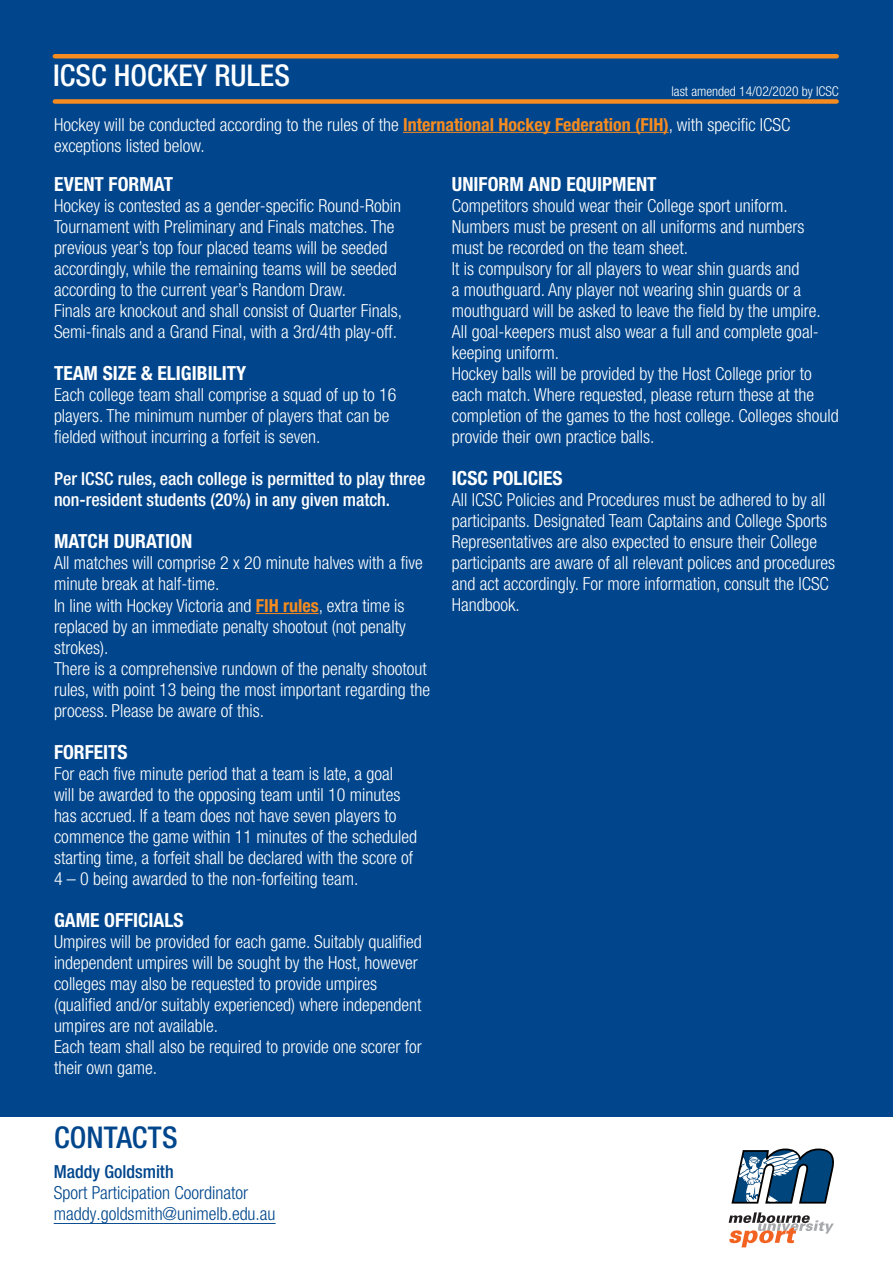
<style>
.page{position:relative;width:893px;height:1263px;background:#fff}
.page>*{position:absolute;margin:0;border:0;box-sizing:border-box;transform-origin:0 0}
.BODY{font:500 condensed 30px "Helvetica Neue LT Std";color:#fff}
.t1{font:500 condensed 30px "Helvetica Neue LT Std";letter-spacing:.005em;color:#01468c}
.BODY-2{font:700 condensed 19.5px "Helvetica Neue LT Std";color:#fff}
.t2{font:300 condensed 18px/21px "Helvetica Neue LT Std";color:#fff}
.t3{font:500 condensed 18px/21px "Helvetica Neue LT Std";color:#fff}
.t4{font:300 condensed 18px/21px "Helvetica Neue LT Std";color:#01468c}
.t5{font:300 condensed 13.5px "Helvetica Neue LT Std";color:#fff}
.s1{font-weight:700;color:#f68b1f}
.s2{font-weight:500}
</style>
<div class="page">
<div style="left:0;top:0;width:893px;height:1117px;background:#01468c"></div>
<div style="left:55px;top:54px;width:782px;height:5px;background:#f68b1f"></div>
<div style="left:55px;top:99px;width:782px;height:5px;background:#f68b1f"></div>
<hr style="left:256px;top:613px;width:63px;height:1px;background:#f68b1f">
<svg style="left:729px;top:1212px;width:105px;height:35px"></svg>
<svg style="left:731px;top:1148px;width:103px;height:55px"></svg>
<hr style="left:403px;top:132px;width:266px;height:1px;background:#f68b1f">
<hr style="left:54px;top:1223px;width:222px;height:1px;background:#01468c">
<p class="BODY" style="left:53px;top:58px;width:238px">ICSC HOCKEY RULES</p>
<p class="t5" style="left:671px;top:83px;width:169px">last amended 14/02/2020 by ICSC</p>
<p class="t2" style="left:54px;top:114px;width:738px">Hockey will be conducted according to the rules of the <span class="s1">International Hockey Federation (FIH)</span>, with specific ICSC exceptions listed below.</p>
<p class="BODY-2" style="left:54px;top:172px;width:121px">EVENT FORMAT</p>
<p class="t2" style="left:54px;top:195px;width:349px">Hockey is contested as a gender-specific Round-Robin Tournament with Preliminary and Finals matches. The previous year’s top four placed teams will be seeded accordingly, while the remaining teams will be seeded according to the current year’s Random Draw.</p>
<p class="t2" style="left:54px;top:300px;width:350px">Finals are knockout and shall consist of Quarter Finals,<br>Semi-finals and a Grand Final, with a 3rd/4th play-off.</p>
<p class="BODY-2" style="left:54px;top:361px;width:194px">TEAM SIZE &amp; ELIGIBILITY</p>
<p class="t2" style="left:54px;top:384px;width:344px">Each college team shall comprise a squad of up to 16 players. The minimum number of players that can be fielded without incurring a forfeit is seven.</p>
<p class="t3" style="left:54px;top:468px;width:373px">Per ICSC rules, each college is permitted to play three non-resident students (20%) in any given match.</p>
<p class="BODY-2" style="left:54px;top:529px;width:140px">MATCH DURATION</p>
<p class="t2" style="left:54px;top:552px;width:370px">All matches will comprise 2 x 20 minute halves with a five minute break at half-time.</p>
<p class="t2" style="left:54px;top:595px;width:353px;text-align:justify">In line with Hockey Victoria and <span class="s1">FIH rules</span>, extra time is replaced by an immediate penalty shootout (not penalty strokes).</p>
<p class="t2" style="left:54px;top:658px;width:377px">There is a comprehensive rundown of the penalty shootout rules, with point 13 being the most important regarding the process. Please be aware of this.</p>
<p class="BODY-2" style="left:54px;top:740px;width:75px">FORFEITS</p>
<p class="t2" style="left:54px;top:763px;width:365px">For each five minute period that a team is late, a goal will be awarded to the opposing team until 10 minutes has accrued. If a team does not have seven players to commence the game within 11 minutes of the scheduled starting time, a forfeit shall be declared with the score of 4 – 0 being awarded to the non-forfeiting team.</p>
<p class="BODY-2" style="left:54px;top:908px;width:131px">GAME OFFICIALS</p>
<p class="t2" style="left:54px;top:931px;width:369px">Umpires will be provided for each game. Suitably qualified independent umpires will be sought by the Host, however colleges may also be requested to provide umpires (qualified and/or suitably experienced) where independent umpires are not available.</p>
<p class="t2" style="left:54px;top:1036px;width:369px">Each team shall also be required to provide one scorer for their own game.</p>
<p class="t1" style="left:54px;top:1120px;width:125px">CONTACTS</p>
<p class="t4" style="left:54px;top:1161px;width:223px"><span class="s2">Maddy Goldsmith<br></span>Sport Participation Coordinator maddy.goldsmith@unimelb.edu.au</p>
<p class="BODY-2" style="left:452px;top:172px;width:206px">UNIFORM AND EQUIPMENT</p>
<p class="t2" style="left:452px;top:195px;width:354px">Competitors should wear their College sport uniform.<br>Numbers must be present on all uniforms and numbers must be recorded on the team sheet.</p>
<p class="t2" style="left:452px;top:258px;width:370px">It is compulsory for all players to wear shin guards and<br>a mouthguard. Any player not wearing shin guards or a mouthguard will be asked to leave the field by the umpire.<br>All goal-keepers must also wear a full and complete goal&shy;keeping uniform.</p>
<p class="t2" style="left:452px;top:363px;width:388px">Hockey balls will be provided by the Host College prior to each match. Where requested, please return these at the completion of the games to the host college. Colleges should provide their own practice balls.</p>
<p class="BODY-2" style="left:452px;top:466px;width:112px">ICSC POLICIES</p>
<p class="t2" style="left:452px;top:489px;width:385px">All ICSC Policies and Procedures must be adhered to by all participants. Designated Team Captains and College Sports Representatives are also expected to ensure their College participants are aware of all relevant polices and procedures and act accordingly. For more information, consult the ICSC Handbook.</p>
</div>
